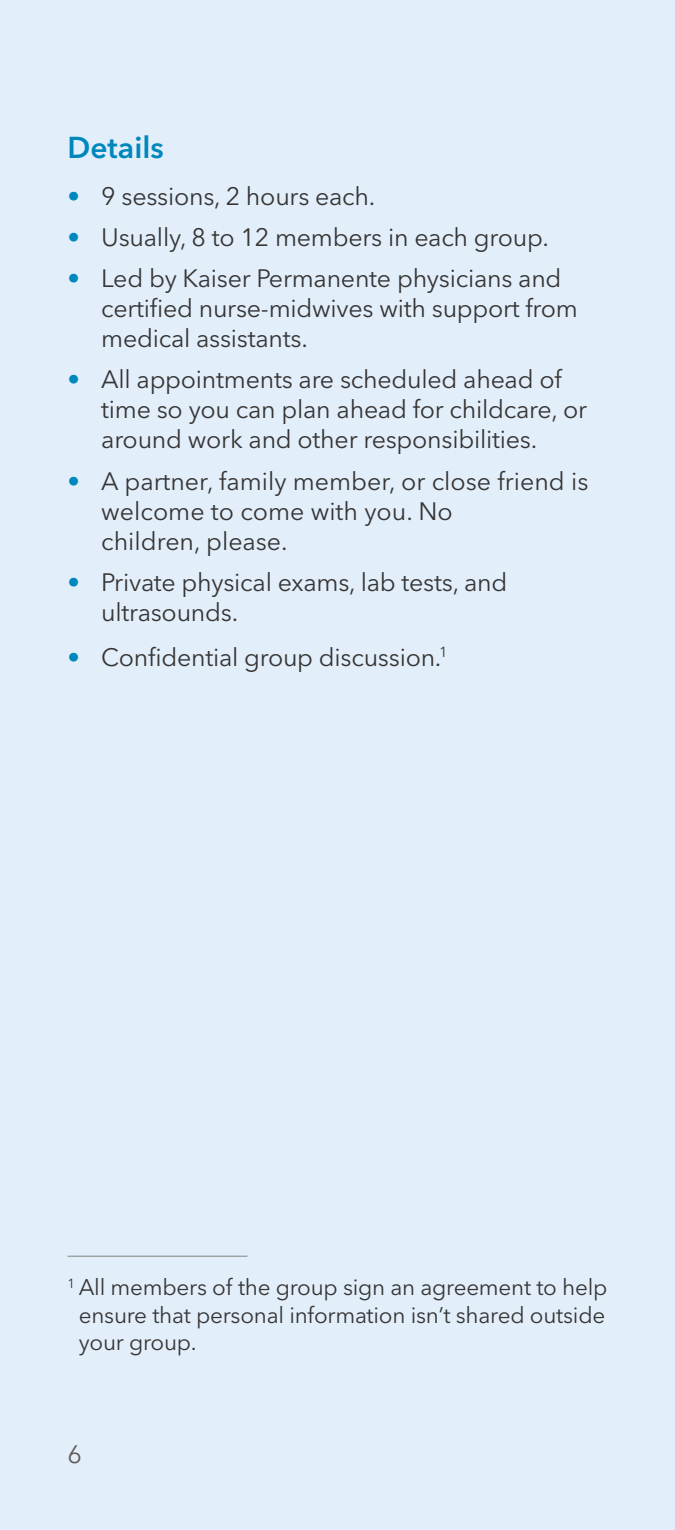
<style>
.page{position:relative;width:675px;height:1530px;background:#e2effa}
.page>*{position:absolute;margin:0;border:0;box-sizing:border-box;transform-origin:0 0}
.H3_Section_Header_12{font:600 30px "Avenir Next LT Pro";color:#0087bd}
.t1{font:25px/30px "Avenir Next LT Pro";letter-spacing:-.01em;color:#373535}
.t2{font:25px "Avenir Next LT Pro";color:#655a58}
.Footnote{font:22.5px/27.5px "Avenir Next LT Pro";letter-spacing:-.01em;color:#373535;text-align:justify}
.s1{color:#0087bd}
</style>
<div class="page">
<hr style="left:68px;top:1256px;width:180px;height:1px;background:#97999b">
<h3 class="H3_Section_Header_12" style="left:68px;top:129px;width:98px">Details</h3>
<p class="t1" style="left:68px;top:181px;width:309px"><span class="s1">•</span> 9 sessions, 2 hours each.</p>
<p class="t1" style="left:68px;top:222px;width:483px"><span class="s1">•</span> Usually, 8 to 12 members in each group.</p>
<p class="t1" style="left:101px;top:263px;width:478px;text-indent:-34px"><span class="s1">•</span> Led by Kaiser Permanente physicians and certified nurse-midwives with support from medical assistants.</p>
<p class="t1" style="left:101px;top:365px;width:487px;text-indent:-34px"><span class="s1">•</span> All appointments are scheduled ahead of time so you can plan ahead for childcare, or around work and other responsibilities.</p>
<p class="t1" style="left:101px;top:466px;width:489px;text-indent:-34px"><span class="s1">•</span> A partner, family member, or close friend is welcome to come with you. No<br>children, please.</p>
<p class="t1" style="left:101px;top:567px;width:408px;text-indent:-34px"><span class="s1">•</span> Private physical exams, lab tests, and ultrasounds.</p>
<p class="t1" style="left:68px;top:642px;width:382px"><span class="s1">•</span> Confidential group discussion.<sup>1</sup></p>
<p class="Footnote" style="left:79px;top:1273px;width:530px;text-indent:-11px"><sup>1</sup> All members of the group sign an agreement to help ensure that personal information isn’t shared outside your group.</p>
<p class="t2" style="left:68px;top:1439px;width:16px">6</p>
</div>
